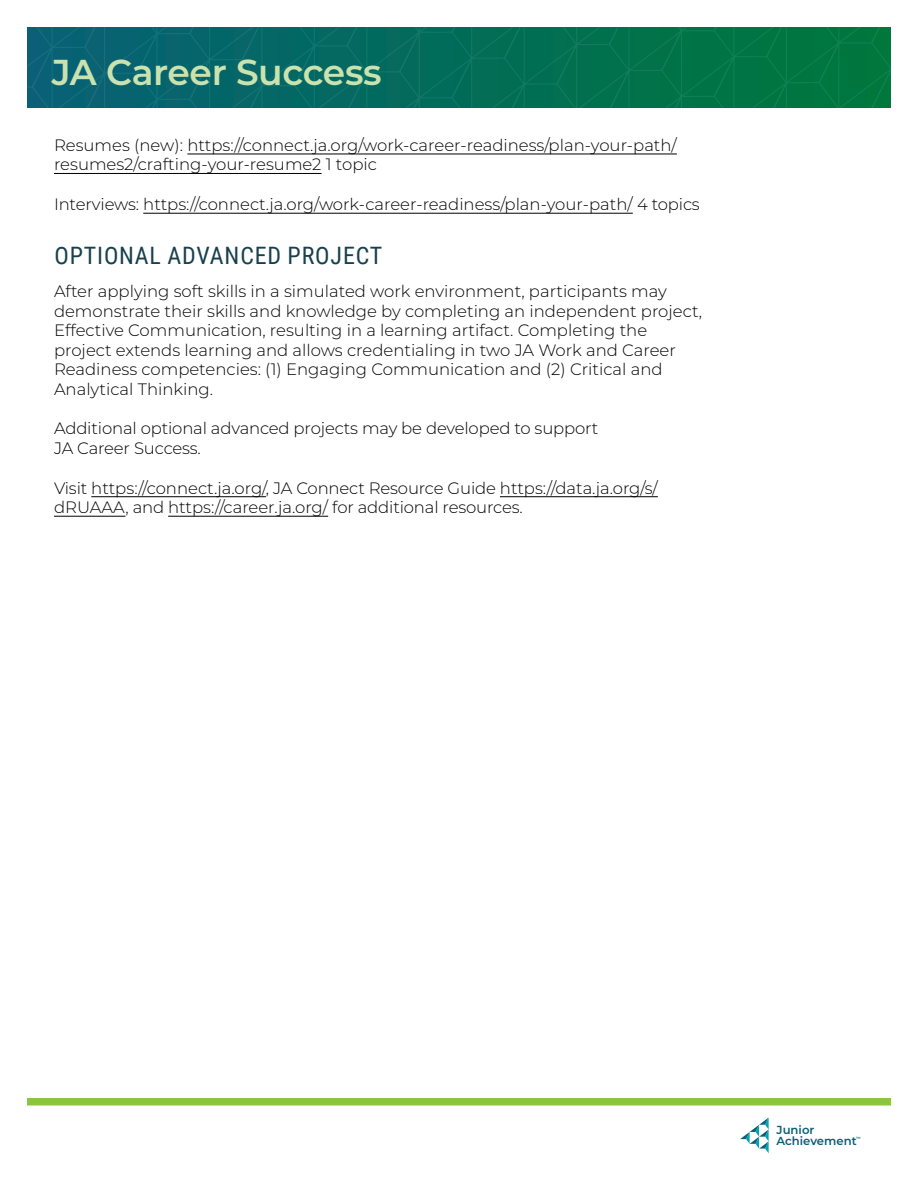
<style>
.page{position:relative;width:918px;height:1188px;background:#fff}
.page>*{position:absolute;margin:0;border:0;box-sizing:border-box;transform-origin:0 0}
.t1{font:600 36px "Montserrat";letter-spacing:-.01em;color:#cae2ad}
.t2{font:24px "Roboto Condensed";letter-spacing:.035em;color:#18404d}
.Body{font:300 16.5px/19.5px "Montserrat";color:#000}
.t3{font:600 11.7px/11.7px "Montserrat";color:#085f77}
.t4{font:600 4.5px "Montserrat";color:#085f77}
</style>
<div class="page">
<svg style="left:740px;top:1118px;width:29px;height:35px"></svg>
<svg style="left:27px;top:27px;width:864px;height:81px;background:#046d59"></svg>
<div style="left:27px;top:1098px;width:864px;height:8px;background:#8cc63e"></div>
<hr style="left:187px;top:154px;width:490px;height:1px;background:#000">
<hr style="left:54px;top:173px;width:268px;height:1px;background:#000">
<hr style="left:143px;top:213px;width:490px;height:1px;background:#000">
<hr style="left:91px;top:496px;width:175px;height:1px;background:#000">
<hr style="left:500px;top:496px;width:158px;height:1px;background:#000">
<hr style="left:54px;top:516px;width:71px;height:1px;background:#000">
<hr style="left:168px;top:516px;width:160px;height:1px;background:#000">
<h1 class="t1" style="left:52px;top:47px;width:331px">JA Career Success</h1>
<p class="Body" style="left:54px;top:135px;width:624px">Resumes (new): https://connect.ja.org/work-career-readiness/plan-your-path/ resumes2/crafting-your-resume2 1 topic</p>
<p class="Body" style="left:54px;top:194px;width:647px">Interviews: https://connect.ja.org/work-career-readiness/plan-your-path/ 4 topics</p>
<h3 class="t2" style="left:54px;top:239px;width:329px">OPTIONAL ADVANCED PROJECT</h3>
<p class="Body" style="left:54px;top:281px;width:650px">After applying soft skills in a simulated work environment, participants may demonstrate their skills and knowledge by completing an independent project, Effective Communication, resulting in a learning artifact. Completing the project extends learning and allows credentialing in two JA Work and Career Readiness competencies: (1) Engaging Communication and (2) Critical and Analytical Thinking.</p>
<p class="Body" style="left:54px;top:418px;width:546px">Additional optional advanced projects may be developed to support<br>JA Career Success.</p>
<p class="Body" style="left:54px;top:478px;width:605px">Visit https://connect.ja.org/, JA Connect Resource Guide https://data.ja.org/s/ dRUAAA, and https://career.ja.org/ for additional resources.</p>
<p class="t3" style="left:777px;top:1123px;width:82px">Junior<br>Achievement</p>
<p class="t4" style="left:856px;top:1135px;width:6px">™</p>
</div>
